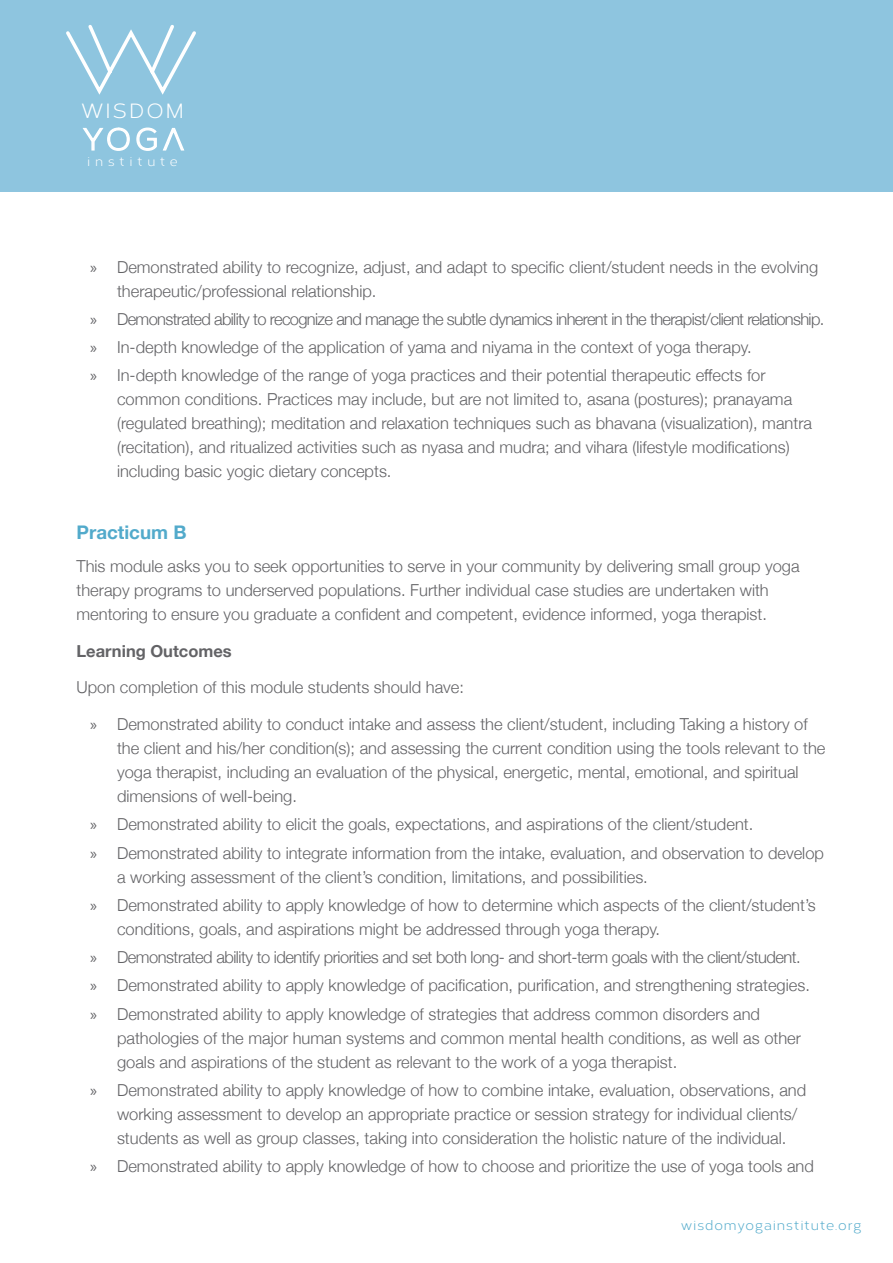
<style>
.page{position:relative;width:893px;height:1263px;background:#fff}
.page>*{position:absolute;margin:0;border:0;box-sizing:border-box;transform-origin:0 0}
.t1{font:20.55px "Corbert";letter-spacing:.1em;color:#fff}
.header_2{font:700 18.75px "Helvetica Neue";color:#52aacb}
.text{font:300 16.5px/24px "Helvetica Neue";color:#636366}
.text-2{font:300 16.5px "Helvetica Neue";letter-spacing:-.04em;color:#636366}
.text-3{font:300 16.5px "Helvetica Neue";letter-spacing:-.03em;color:#636366}
.text-4{font:700 16.5px "Helvetica Neue";color:#636366}
.t2{font:13.5px "Corbert";letter-spacing:.07em;color:#52aacb}
.t3{font:13.05px "Corbert";letter-spacing:.37em;color:#fff}
.s1{font-family:"Myriad Pro";font-weight:400}
</style>
<div class="page">
<div style="left:0;top:0;width:893px;height:192px;background:#8ec5df"></div>
<svg style="left:66px;top:25px;width:130px;height:70px"></svg>
<svg style="left:82px;top:127px;width:103px;height:24px"></svg>
<p class="t1" style="left:81px;top:96px;width:104px">WISDOM</p>
<p class="t3" style="left:87px;top:152px;width:92px">institute</p>
<p class="text" style="left:117px;top:253px;width:703px;text-indent:-27px"><span class="s1">»</span> Demonstrated ability to recognize, adjust, and adapt to specific client/student needs in the evolving therapeutic/professional relationship.</p>
<p class="text-2" style="left:90px;top:306px;width:736px"><span class="s1">»</span> Demonstrated ability to recognize and manage the subtle dynamics inherent in the therapist/client relationship.</p>
<p class="text" style="left:90px;top:334px;width:663px"><span class="s1">»</span> In-depth knowledge of the application of yama and niyama in the context of yoga therapy.</p>
<p class="text" style="left:117px;top:362px;width:697px;text-indent:-27px"><span class="s1">»</span> In-depth knowledge of the range of yoga practices and their potential therapeutic effects for common conditions. Practices may include, but are not limited to, asana (postures); pranayama (regulated breathing); meditation and relaxation techniques such as bhavana (visualization), mantra (recitation), and ritualized activities such as nyasa and mudra; and vihara (lifestyle modifications) including basic yogic dietary concepts.</p>
<p class="header_2" style="left:77px;top:518px;width:112px">Practicum B</p>
<p class="text" style="left:77px;top:553px;width:725px">This module asks you to seek opportunities to serve in your community by delivering small group yoga therapy programs to underserved populations. Further individual case studies are undertaken with mentoring to ensure you graduate a confident and competent, evidence informed, yoga therapist.</p>
<p class="text-4" style="left:77px;top:638px;width:157px">Learning Outcomes</p>
<p class="text" style="left:77px;top:674px;width:389px">Upon completion of this module students should have:</p>
<p class="text" style="left:117px;top:711px;width:710px;text-indent:-27px"><span class="s1">»</span> Demonstrated ability to conduct intake and assess the client/student, including Taking a history of the client and his/her condition(s); and assessing the current condition using the tools relevant to the yoga therapist, including an evaluation of the physical, energetic, mental, emotional, and spiritual dimensions of well-being.</p>
<p class="text" style="left:90px;top:811px;width:665px"><span class="s1">»</span> Demonstrated ability to elicit the goals, expectations, and aspirations of the client/student.</p>
<p class="text" style="left:117px;top:839px;width:708px;text-indent:-27px"><span class="s1">»</span> Demonstrated ability to integrate information from the intake, evaluation, and observation to develop a working assessment of the client’s condition, limitations, and possibilities.</p>
<p class="text" style="left:117px;top:892px;width:700px;text-indent:-27px"><span class="s1">»</span> Demonstrated ability to apply knowledge of how to determine which aspects of the client/student’s conditions, goals, and aspirations might be addressed through yoga therapy.</p>
<p class="text-3" style="left:90px;top:944px;width:712px"><span class="s1">»</span> Demonstrated ability to identify priorities and set both long- and short-term goals with the client/student.</p>
<p class="text" style="left:90px;top:972px;width:721px"><span class="s1">»</span> Demonstrated ability to apply knowledge of pacification, purification, and strengthening strategies.</p>
<p class="text" style="left:117px;top:1000px;width:685px;text-indent:-27px"><span class="s1">»</span> Demonstrated ability to apply knowledge of strategies that address common disorders and pathologies of the major human systems and common mental health conditions, as well as other goals and aspirations of the student as relevant to the work of a yoga therapist.</p>
<p class="text" style="left:117px;top:1077px;width:691px;text-indent:-27px"><span class="s1">»</span> Demonstrated ability to apply knowledge of how to combine intake, evaluation, observations, and working assessment to develop an appropriate practice or session strategy for individual clients/ students as well as group classes, taking into consideration the holistic nature of the individual.</p>
<p class="text" style="left:90px;top:1153px;width:725px"><span class="s1">»</span> Demonstrated ability to apply knowledge of how to choose and prioritize the use of yoga tools and</p>
<p class="t2" style="left:681px;top:1215px;width:182px">wisdomyogainstitute.org</p>
</div>
